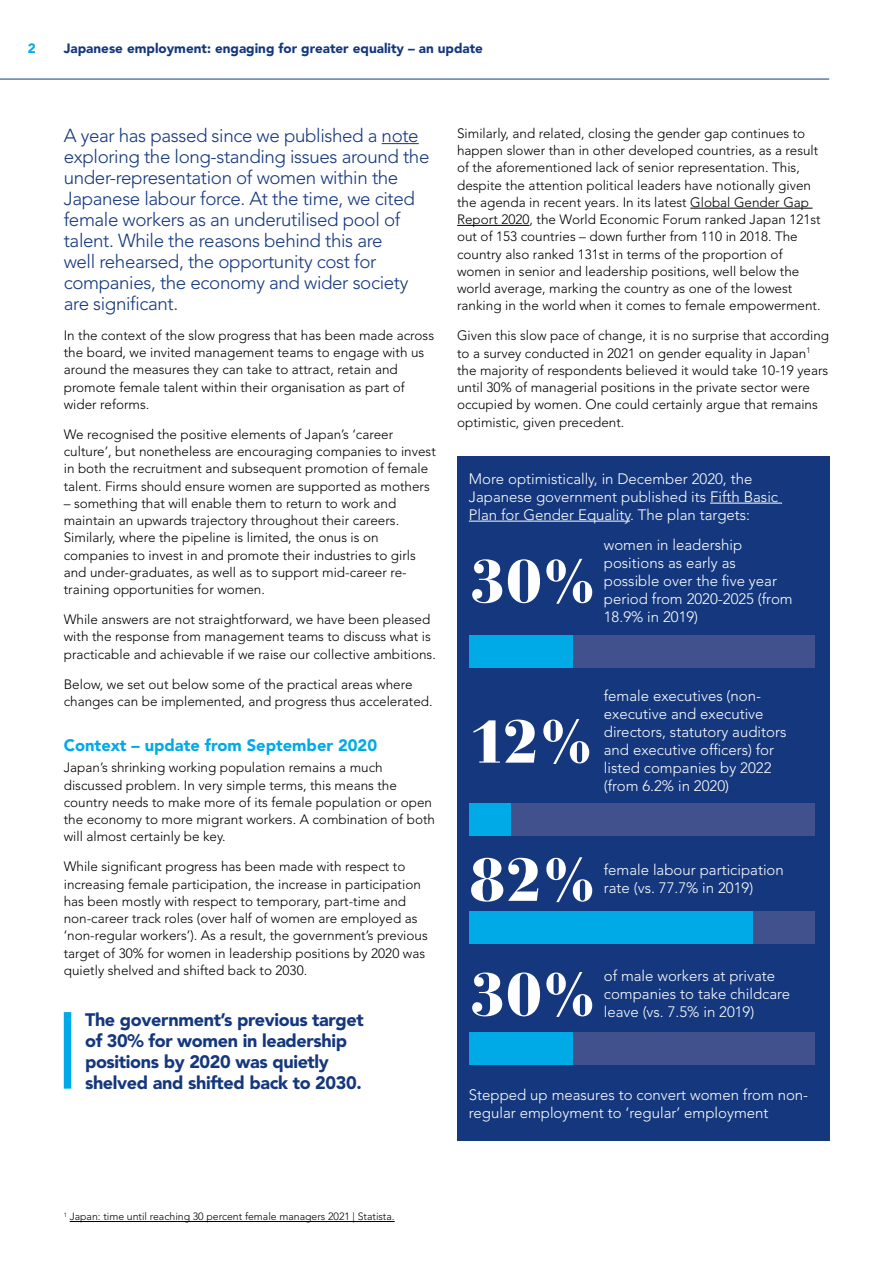
<style>
.page{position:relative;width:893px;height:1263px;background:#fff}
.page>*{position:absolute;margin:0;border:0;box-sizing:border-box;transform-origin:0 0}
.t1{font:900 60px "Bauer Bodoni Std";color:#fff}
.t2{font:300 18.75px/21px "Avenir LT Std";letter-spacing:-.02em;color:#14377d}
.t3{font:900 18px/21px "Avenir LT Std";letter-spacing:-.02em;color:#14377d}
.t4{font:900 16.5px "Avenir LT Std";color:#00aae7}
.t5{font:300 15px/18px "Avenir LT Std";color:#fff}
.t6{font:300 13.5px/17.2px "Avenir LT Std";color:#000}
.t7{font:900 13.5px "Avenir LT Std";color:#14377d}
.t8{font:900 13.5px "Avenir LT Std";color:#00aae7}
.t9{font:300 10.5px "Avenir LT Std";color:#000}
</style>
<div class="page">
<hr style="left:382px;top:143px;width:37px;height:1px;background:#14377d">
<hr style="left:70px;top:1221px;width:325px;height:1px;background:#000">
<div style="left:64px;top:1012px;width:7px;height:77px;background:#00aae7"></div>
<hr style="left:690px;top:208px;width:123px;height:1px;background:#000">
<hr style="left:457px;top:225px;width:72px;height:1px;background:#000">
<div style="left:457px;top:456px;width:372px;height:685px;background:#14377d"></div>
<hr style="left:0;top:79px;width:829px;height:1px;background:#14377d">
<div style="left:469px;top:635px;width:346px;height:33px;background:#40518e"></div>
<div style="left:469px;top:635px;width:104px;height:33px;background:#00aae7"></div>
<div style="left:469px;top:1032px;width:346px;height:33px;background:#40518e"></div>
<div style="left:469px;top:1032px;width:104px;height:33px;background:#00aae7"></div>
<hr style="left:710px;top:503px;width:72px;height:1px;background:#fff">
<hr style="left:469px;top:521px;width:161px;height:1px;background:#fff">
<div style="left:469px;top:802px;width:346px;height:33px;background:#40518e"></div>
<div style="left:469px;top:802px;width:41px;height:33px;background:#00aae7"></div>
<div style="left:469px;top:911px;width:346px;height:33px;background:#40518e"></div>
<div style="left:469px;top:911px;width:283px;height:33px;background:#00aae7"></div>
<p class="t8" style="left:28px;top:40px;width:9px">2</p>
<p class="t7" style="left:64px;top:40px;width:421px">Japanese employment: engaging for greater equality – an update</p>
<p class="t2" style="left:64px;top:125px;width:367px">A year has passed since we published a note exploring the long-standing issues around the under-representation of women within the Japanese labour force. At the time, we cited female workers as an underutilised pool of talent. While the reasons behind this are<br>well rehearsed, the opportunity cost for companies, the economy and wider society are significant.</p>
<p class="t6" style="left:64px;top:327px;width:372px">In the context of the slow progress that has been made across the board, we invited management teams to engage with us around the measures they can take to attract, retain and promote female talent within their organisation as part of wider reforms.</p>
<p class="t6" style="left:64px;top:426px;width:374px">We recognised the positive elements of Japan’s ‘career culture’, but nonetheless are encouraging companies to invest in both the recruitment and subsequent promotion of female talent. Firms should ensure women are supported as mothers</p>
<p class="t6" style="left:64px;top:495px;width:354px">– something that will enable them to return to work and maintain an upwards trajectory throughout their careers.<br>Similarly, where the pipeline is limited, the onus is on companies to invest in and promote their industries to girls and under-graduates, as well as to support mid-career re&shy;training opportunities for women.</p>
<p class="t6" style="left:64px;top:611px;width:374px">While answers are not straightforward, we have been pleased with the response from management teams to discuss what is practicable and achievable if we raise our collective ambitions.</p>
<p class="t6" style="left:64px;top:675px;width:370px">Below, we set out below some of the practical areas where changes can be implemented, and progress thus accelerated.</p>
<p class="t4" style="left:64px;top:735px;width:315px">Context – update from September 2020</p>
<p class="t6" style="left:64px;top:759px;width:373px">Japan’s shrinking working population remains a much discussed problem. In very simple terms, this means the country needs to make more of its female population or open the economy to more migrant workers. A combination of both will almost certainly be key.</p>
<p class="t6" style="left:64px;top:858px;width:365px">While significant progress has been made with respect to increasing female participation, the increase in participation has been mostly with respect to temporary, part-time and non-career track roles (over half of women are employed as ‘non-regular workers’). As a result, the government’s previous target of 30% for women in leadership positions by 2020 was quietly shelved and shifted back to 2030.</p>
<h3 class="t3" style="left:85px;top:1009px;width:280px">The government’s previous target of 30% for women in leadership positions by 2020 was quietly shelved and shifted back to 2030.</h3>
<p class="t6" style="left:457px;top:125px;width:365px">Similarly, and related, closing the gender gap continues to happen slower than in other developed countries, as a result of the aforementioned lack of senior representation. This, despite the attention political leaders have notionally given the agenda in recent years. In its latest Global Gender Gap Report 2020, the World Economic Forum ranked Japan 121st out of 153 countries – down further from 110 in 2018. The country also ranked 131st in terms of the proportion of women in senior and leadership positions, well below the world average, marking the country as one of the lowest ranking in the world when it comes to female empowerment.</p>
<p class="t6" style="left:457px;top:327px;width:374px">Given this slow pace of change, it is no surprise that according to a survey conducted in 2021 on gender equality in Japan<sup>1 </sup>the majority of respondents believed it would take 10-19 years until 30% of managerial positions in the private sector were occupied by women. One could certainly argue that remains optimistic, given precedent.</p>
<p class="t5" style="left:469px;top:469px;width:311px">More optimistically, in December 2020, the<br>Japanese government published its Fifth Basic<br>Plan for Gender Equality. The plan targets:</p>
<h1 class="t1" style="left:469px;top:545px;width:132px">30%</h1>
<p class="t5" style="left:604px;top:536px;width:190px">women in leadership positions as early as possible over the five year period from 2020-2025 (from<br>18.9% in 2019)</p>
<h1 class="t1" style="left:469px;top:705px;width:129px">12%</h1>
<p class="t5" style="left:604px;top:687px;width:184px">female executives (non&shy;executive and executive directors, statutory auditors and executive officers) for listed companies by 2022 (from 6.2% in 2020)</p>
<h1 class="t1" style="left:469px;top:843px;width:132px">82%</h1>
<p class="t5" style="left:604px;top:861px;width:182px">female labour participation rate (vs. 77.7% in 2019)</p>
<h1 class="t1" style="left:469px;top:958px;width:132px">30%</h1>
<p class="t5" style="left:604px;top:967px;width:188px">of male workers at private companies to take childcare leave (vs. 7.5% in 2019)</p>
<p class="t5" style="left:469px;top:1086px;width:341px">Stepped up measures to convert women from non&shy;regular employment to ‘regular’ employment</p>
<p class="t9" style="left:64px;top:1211px;width:332px"><sup>1</sup> Japan: time until reaching 30 percent female managers 2021 | Statista.</p>
</div>
